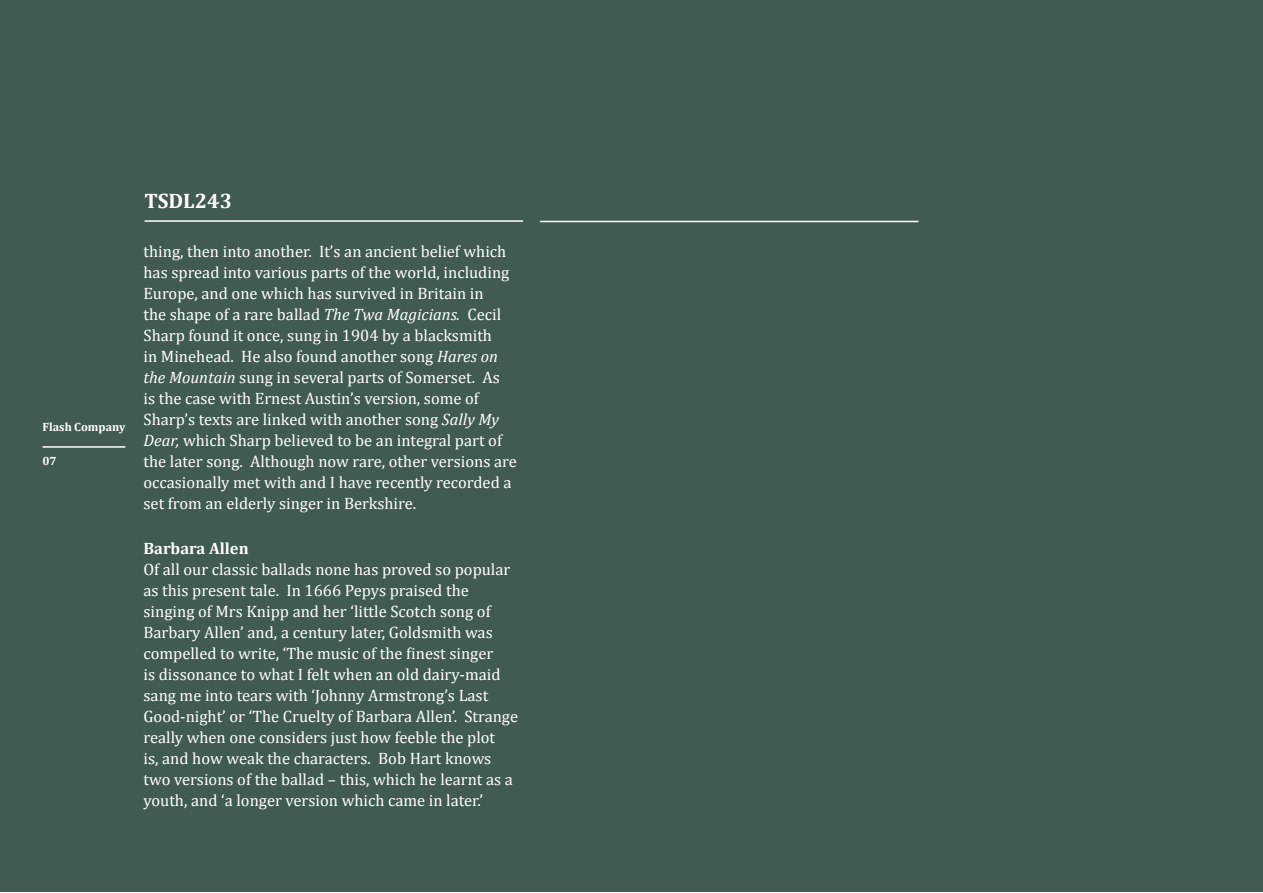
<style>
.page{position:relative;width:1263px;height:893px;background:#fff}
.page>*{position:absolute;margin:0;border:0;box-sizing:border-box;transform-origin:0 0}
.t1{font:700 21px "Cambria";color:#fff}
.t2{font:16.5px/21px "Cambria";color:#fff}
.t3{font:700 16.5px "Cambria";color:#fff}
.t4{font:700 12px "Cambria";color:#fff}
.s1{font-style:italic}
</style>
<div class="page">
<div style="left:0;top:0;width:1263px;height:892px;background:#415b52"></div>
<hr style="left:145px;top:220px;width:378px;height:2px;background:#fff">
<hr style="left:540px;top:221px;width:378px;height:1px;background:#fff">
<hr style="left:43px;top:446px;width:82px;height:2px;background:#fff">
<p class="t4" style="left:43px;top:420px;width:84px">Flash Company</p>
<p class="t4" style="left:43px;top:454px;width:16px">07</p>
<p class="t1" style="left:145px;top:188px;width:89px">TSDL243</p>
<p class="t2" style="left:144px;top:241px;width:375px">thing, then into another. It’s an ancient belief which has spread into various parts of the world, including Europe, and one which has survived in Britain in<br>the shape of a rare ballad <span class="s1">The Twa Magicians.</span> Cecil Sharp found it once, sung in 1904 by a blacksmith<br>in Minehead. He also found another song <span class="s1">Hares on the Mountain</span> sung in several parts of Somerset. As<br>is the case with Ernest Austin’s version, some of Sharp’s texts are linked with another song <span class="s1">Sally My Dear,</span> which Sharp believed to be an integral part of the later song. Although now rare, other versions are occasionally met with and I have recently recorded a set from an elderly singer in Berkshire.</p>
<p class="t3" style="left:144px;top:538px;width:107px">Barbara Allen</p>
<p class="t2" style="left:144px;top:559px;width:376px">Of all our classic ballads none has proved so popular as this present tale. In 1666 Pepys praised the singing of Mrs Knipp and her ‘little Scotch song of Barbary Allen’ and, a century later, Goldsmith was compelled to write, ‘The music of the finest singer<br>is dissonance to what I felt when an old dairy-maid sang me into tears with ‘Johnny Armstrong’s Last Good-night’ or ‘The Cruelty of Barbara Allen’. Strange really when one considers just how feeble the plot<br>is, and how weak the characters. Bob Hart knows two versions of the ballad – this, which he learnt as a youth, and ‘a longer version which came in later.’</p>
</div>
